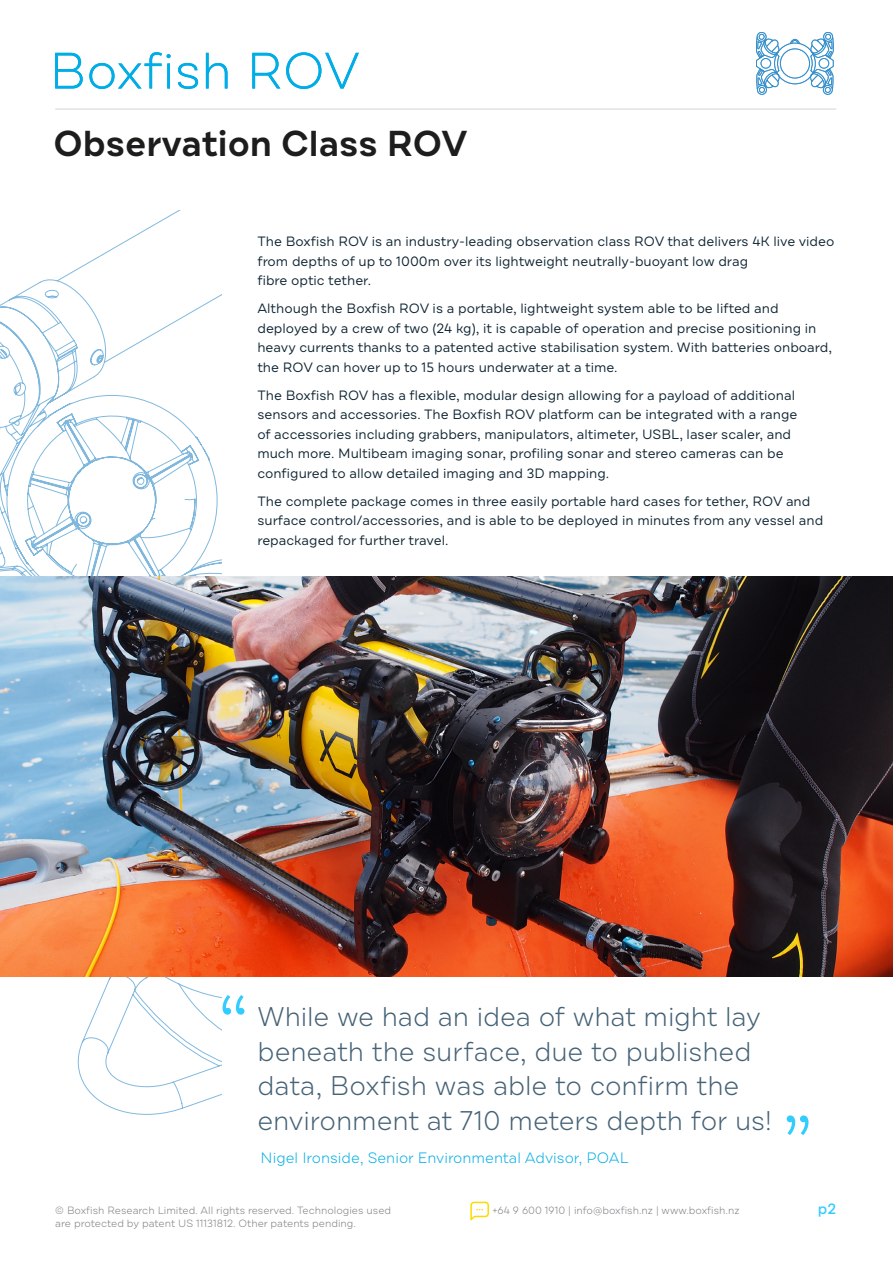
<style>
.page{position:relative;width:893px;height:1263px;background:#fff}
.page>*{position:absolute;margin:0;border:0;box-sizing:border-box;transform-origin:0 0}
.h2__large{font:300 51px "Draft B";color:#00ade6}
.h2__large-2{font:600 36px "Draft B";color:#1d1d1b}
.t1{font:300 27px/34.5px "Draft B";letter-spacing:-.005em;color:#456276}
.Quote_caption{font:300 15px "Draft B";color:#00ade6}
.t2{font:500 15px "Draft B";color:#32ccff}
.body{font:13.5px/19.5px "Draft B";color:#0e2432}
.t3{font:300 10.5px "Draft B";color:#7c7e82}
</style>
<div class="page">
<svg style="left:470px;top:1202px;width:19px;height:18px"></svg>
<hr style="left:55px;top:108px;width:781px;height:2px;background:#e6e7e8">
<div style="left:780px;top:49px;width:30px;height:29px;border:1px solid #2687c8;border-radius:50%"></div>
<div style="left:774px;top:43px;width:41px;height:41px;border:1px solid #2687c8;border-radius:50%"></div>
<div style="left:823px;top:32px;width:10px;height:9px;border:1px solid #2687c8;border-radius:50%"></div>
<svg style="left:790px;top:39px;width:10px;height:5px"></svg>
<div style="left:823px;top:85px;width:9px;height:10px;border:1px solid #2687c8;border-radius:50%"></div>
<div style="left:757px;top:32px;width:9px;height:9px;border:1px solid #2687c8;border-radius:50%"></div>
<svg style="left:810px;top:34px;width:23px;height:59px"></svg>
<svg style="left:756px;top:34px;width:24px;height:59px"></svg>
<div style="left:757px;top:85px;width:10px;height:10px;border:1px solid #2687c8;border-radius:50%"></div>
<svg style="left:0;top:210px;width:221px;height:905px"></svg>
<svg style="left:223px;top:995px;width:21px;height:20px"></svg>
<svg style="left:787px;top:1115px;width:21px;height:20px"></svg>
<img style="left:0;top:577px;width:893px;height:399px">
<p class="h2__large" style="left:49px;top:39px;width:312px">Boxfish ROV</p>
<p class="h2__large-2" style="left:53px;top:120px;width:416px">Observation Class ROV</p>
<p class="body" style="left:257px;top:232px;width:579px">The Boxfish ROV is an industry-leading observation class ROV that delivers 4K live video from depths of up to 1000m over its lightweight neutrally-buoyant low drag<br>fibre optic tether.</p>
<p class="body" style="left:257px;top:299px;width:576px">Although the Boxfish ROV is a portable, lightweight system able to be lifted and deployed by a crew of two (24 kg), it is capable of operation and precise positioning in heavy currents thanks to a patented active stabilisation system. With batteries onboard, the ROV can hover up to 15 hours underwater at a time.</p>
<p class="body" style="left:257px;top:385px;width:542px">The Boxfish ROV has a flexible, modular design allowing for a payload of additional sensors and accessories. The Boxfish ROV platform can be integrated with a range of accessories including grabbers, manipulators, altimeter, USBL, laser scaler, and much more. Multibeam imaging sonar, profiling sonar and stereo cameras can be configured to allow detailed imaging and 3D mapping.</p>
<p class="body" style="left:257px;top:491px;width:567px">The complete package comes in three easily portable hard cases for tether, ROV and surface control/accessories, and is able to be deployed in minutes from any vessel and repackaged for further travel.</p>
<p class="t1" style="left:258px;top:1000px;width:516px">While we had an idea of what might lay beneath the surface, due to published data, Boxfish was able to confirm the environment at 710 meters depth for us!</p>
<p class="Quote_caption" style="left:261px;top:1149px;width:370px">Nigel Ironside, Senior Environmental Advisor, POAL</p>
<p class="t3" style="left:55px;top:1204px;width:337px">© Boxfish Research Limited. All rights reserved. Technologies used</p>
<p class="t2" style="left:818px;top:1199px;width:20px">p2</p>
<p class="t3" style="left:55px;top:1216px;width:302px">are protected by patent US 11131812. Other patents pending.</p>
<p class="t3" style="left:492px;top:1204px;width:249px">+64 9 600 1910 | info@boxfish.nz | www.boxfish.nz</p>
</div>
